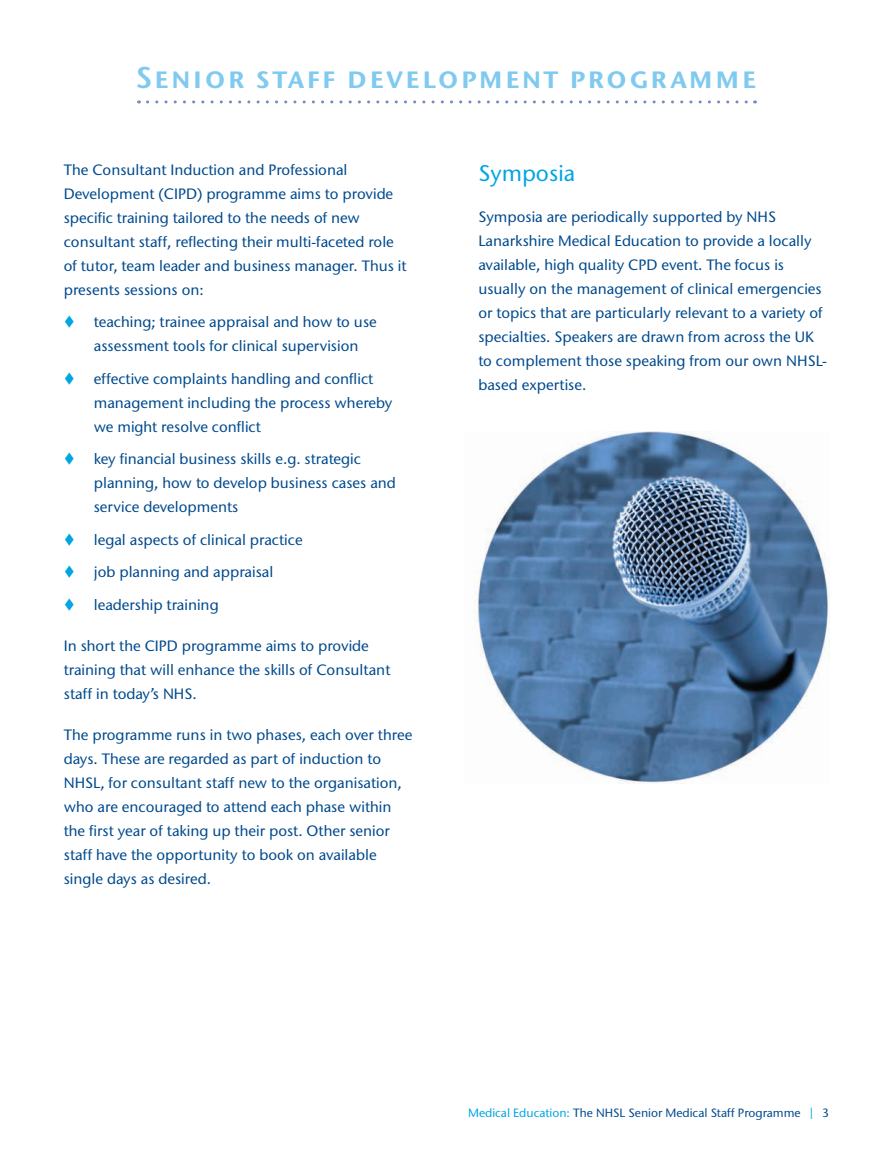
<style>
.page{position:relative;width:893px;height:1171px;background:#fff}
.page>*{position:absolute;margin:0;border:0;box-sizing:border-box;transform-origin:0 0}
.MedEd_header{font:30px "Stone Sans ITC Semi SC";letter-spacing:.05em;color:#80caf0}
.MedEd_subtitle{font:500 22.5px "Stone Sans ITC";color:#00a5e3}
.MedEd_body_text{font:500 15px/24px "Stone Sans ITC";color:#004a8d}
.Med_Ed_bulleted_text{font:500 15px/24px "Stone Sans ITC";color:#004a8d}
.t1{font:500 12px "Stone Sans ITC";color:#004a8d}
.s1{color:#00a5e3}
</style>
<div class="page">
<svg style="left:148px;top:100px;width:607px;height:3px"></svg>
<img style="left:474px;top:432px;width:356px;height:351px">
<p class="MedEd_header" style="left:136px;top:58px;width:622px">Senior staff development programme</p>
<p class="MedEd_body_text" style="left:64px;top:157px;width:344px">The Consultant Induction and Professional Development (CIPD) programme aims to provide specific training tailored to the needs of new consultant staff, reflecting their multi-faceted role of tutor, team leader and business manager. Thus it presents sessions on:</p>
<p class="Med_Ed_bulleted_text" style="left:94px;top:310px;width:285px;text-indent:-30px"><span class="s1">▼</span> teaching; trainee appraisal and how to use assessment tools for clinical supervision</p>
<p class="Med_Ed_bulleted_text" style="left:94px;top:366px;width:300px;text-indent:-30px"><span class="s1">▼</span> effective complaints handling and conflict management including the process whereby we might resolve conflict</p>
<p class="Med_Ed_bulleted_text" style="left:94px;top:447px;width:304px;text-indent:-30px"><span class="s1">▼</span> key financial business skills e.g. strategic planning, how to develop business cases and service developments</p>
<p class="Med_Ed_bulleted_text" style="left:64px;top:527px;width:240px"><span class="s1">▼</span> legal aspects of clinical practice</p>
<p class="Med_Ed_bulleted_text" style="left:64px;top:560px;width:211px"><span class="s1">▼</span> job planning and appraisal</p>
<p class="Med_Ed_bulleted_text" style="left:64px;top:592px;width:156px"><span class="s1">▼</span> leadership training</p>
<p class="MedEd_body_text" style="left:64px;top:633px;width:328px">In short the CIPD programme aims to provide training that will enhance the skills of Consultant staff in today’s NHS.</p>
<p class="MedEd_body_text" style="left:64px;top:722px;width:350px">The programme runs in two phases, each over three days. These are regarded as part of induction to NHSL, for consultant staff new to the organisation, who are encouraged to attend each phase within the first year of taking up their post. Other senior staff have the opportunity to book on available single days as desired.</p>
<p class="MedEd_subtitle" style="left:478px;top:159px;width:98px">Symposia</p>
<p class="MedEd_body_text" style="left:478px;top:204px;width:350px">Symposia are periodically supported by NHS Lanarkshire Medical Education to provide a locally available, high quality CPD event. The focus is usually on the management of clinical emergencies or topics that are particularly relevant to a variety of specialties. Speakers are drawn from across the UK to complement those speaking from our own NHSL&shy;based expertise.</p>
<p class="t1" style="left:468px;top:1105px;width:363px"><span class="s1">Medical Education:</span> The NHSL Senior Medical Staff Programme <span class="s1">|</span> 3</p>
</div>
